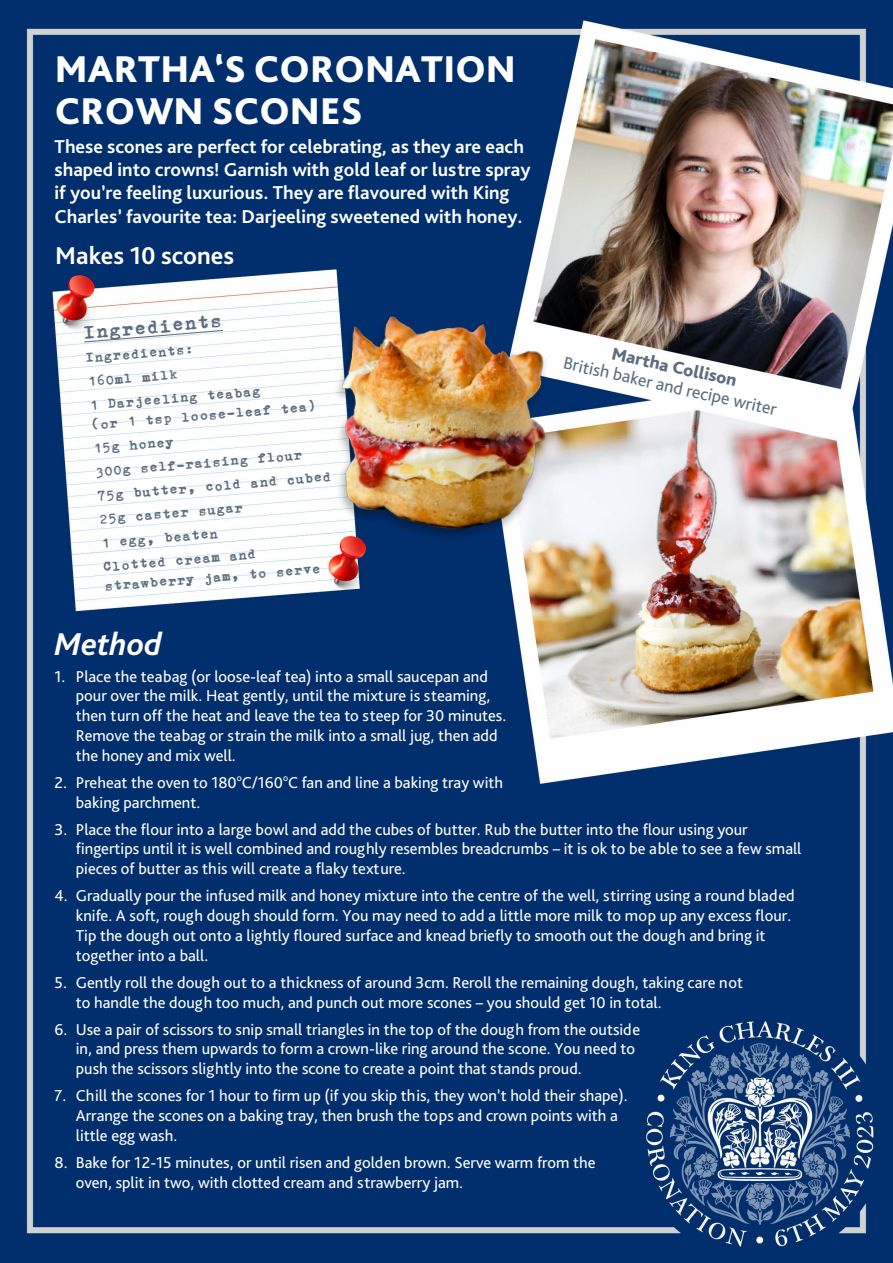
<style>
.page{position:relative;width:893px;height:1263px;background:#fff}
.page>*{position:absolute;margin:0;border:0;box-sizing:border-box;transform-origin:0 0}
.Bliss_pro_Heavy_-_He{font:800 39px/42px "Bliss Pro";letter-spacing:.005em;color:#fff}
.Bliss_pro_-_text{font:italic 700 33px "Bliss Pro";color:#fff}
.Bliss_pro_bold_-_int{font:700 25.5px "Bliss Pro";color:#fff}
.Typewriter_-_text{font:21px "Erika Ormig";color:#5c6e80}
.t1{font:700 19.5px/23.4px "Bliss Pro";color:#fff}
.Bliss_pro_bold_-_int-2{font:18px/19.6px "Bliss Pro";color:#5c6e80;text-align:center}
.t2{font:16.5px/19.8px "Bliss Pro";color:#fff}
.Typewriter_-_text-2{font:15px/19.6px "Erika Ormig";color:#5c6e80}
.s1{font-weight:800}
</style>
<div class="page">
<img style="left:0;top:0;width:893px;height:1263px">
<svg style="left:83px;top:329px;width:141px;height:14px"></svg>
<img style="left:289px;top:278px;width:334px;height:280px">
<p class="Bliss_pro_Heavy_-_He" style="left:55px;top:47px;width:463px">MARTHA‘S CORONATION<br>CROWN SCONES</p>
<p class="t1" style="left:55px;top:134px;width:477px">These scones are perfect for celebrating, as they are each shaped into crowns! Garnish with gold leaf or lustre spray if you’re feeling luxurious. They are flavoured with King Charles’ favourite tea: Darjeeling sweetened with honey.</p>
<p class="Bliss_pro_bold_-_int" style="left:55px;top:239px;width:180px">Makes 10 scones</p>
<p class="Typewriter_-_text" style="left:82px;top:320px;width:141px;rotate:-5deg">Ingredients</p>
<p class="Typewriter_-_text-2" style="left:85px;top:348px;width:110px;rotate:-5deg">Ingredients:</p>
<p class="Typewriter_-_text-2" style="left:87px;top:371px;width:92px;rotate:-5deg">160ml milk</p>
<p class="Typewriter_-_text-2" style="left:89px;top:395px;width:228px;rotate:-5deg">1 Darjeeling teabag<br>(or 1 tsp loose-leaf tea)</p>
<p class="Typewriter_-_text-2" style="left:92px;top:438px;width:83px;rotate:-5deg">15g honey</p>
<p class="Typewriter_-_text-2" style="left:94px;top:462px;width:210px;rotate:-5deg">300g self-raising flour</p>
<p class="Typewriter_-_text-2" style="left:96px;top:486px;width:237px;rotate:-5deg">75g butter, cold and cubed</p>
<p class="Typewriter_-_text-2" style="left:98px;top:509px;width:146px;rotate:-5deg">25g caster sugar</p>
<p class="Typewriter_-_text-2" style="left:100px;top:533px;width:119px;rotate:-5deg">1 egg, beaten</p>
<p class="Typewriter_-_text-2" style="left:102px;top:557px;width:219px;rotate:-5deg">Clotted cream and strawberry jam, to serve</p>
<p class="Bliss_pro_bold_-_int-2" style="left:571px;top:332px;width:219px;rotate:13deg"><span class="s1">Martha Collison<br></span>British baker and recipe writer</p>
<p class="Bliss_pro_-_text" style="left:55px;top:623px;width:109px">Method</p>
<p class="t2" style="left:76px;top:666px;width:432px;text-indent:-21px">1. Place the teabag (or loose-leaf tea) into a small saucepan and pour over the milk. Heat gently, until the mixture is steaming, then turn off the heat and leave the tea to steep for 30 minutes.<br>Remove the teabag or strain the milk into a small jug, then add the honey and mix well.</p>
<p class="t2" style="left:76px;top:772px;width:429px;text-indent:-21px">2. Preheat the oven to 180<sup>o</sup>C/160<sup>o</sup>C fan and line a baking tray with baking parchment.</p>
<p class="t2" style="left:76px;top:819px;width:727px;text-indent:-21px">3. Place the flour into a large bowl and add the cubes of butter. Rub the butter into the flour using your fingertips until it is well combined and roughly resembles breadcrumbs – it is ok to be able to see a few small pieces of butter as this will create a flaky texture.</p>
<p class="t2" style="left:76px;top:885px;width:720px;text-indent:-21px">4. Gradually pour the infused milk and honey mixture into the centre of the well, stirring using a round bladed knife. A soft, rough dough should form. You may need to add a little more milk to mop up any excess flour.<br>Tip the dough out onto a lightly floured surface and knead briefly to smooth out the dough and bring it together into a ball.</p>
<p class="t2" style="left:76px;top:972px;width:669px;text-indent:-21px">5. Gently roll the dough out to a thickness of around 3cm. Reroll the remaining dough, taking care not to handle the dough too much, and punch out more scones – you should get 10 in total.</p>
<p class="t2" style="left:76px;top:1019px;width:566px;text-indent:-21px">6. Use a pair of scissors to snip small triangles in the top of the dough from the outside in, and press them upwards to form a crown-like ring around the scone. You need to push the scissors slightly into the scone to create a point that stands proud.</p>
<p class="t2" style="left:76px;top:1085px;width:553px;text-indent:-21px">7. Chill the scones for 1 hour to firm up (if you skip this, they won’t hold their shape).<br>Arrange the scones on a baking tray, then brush the tops and crown points with a little egg wash.</p>
<p class="t2" style="left:76px;top:1152px;width:521px;text-indent:-21px">8. Bake for 12-15 minutes, or until risen and golden brown. Serve warm from the oven, split in two, with clotted cream and strawberry jam.</p>
</div>
